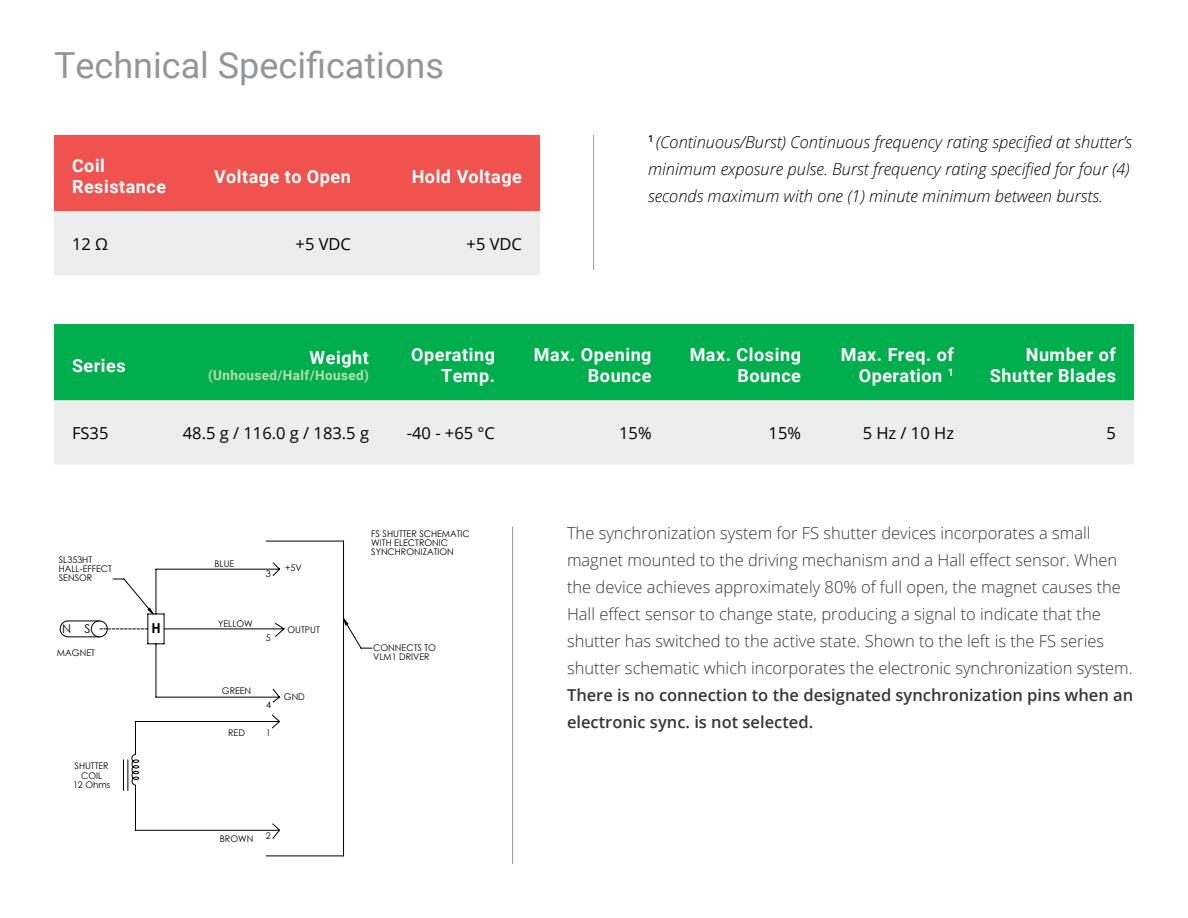
<style>
.page{position:relative;width:1188px;height:918px;background:#fff}
.page>*{position:absolute;margin:0;border:0;box-sizing:border-box;transform-origin:0 0}
.t1{font:36px "Roboto";color:#939598}
.t2{font:700 18px/21.6px "Roboto";letter-spacing:.03em;color:#fff;text-align:right}
.t3{font:300 16.5px/27px "Open Sans";color:#373636}
.t4{font:italic 300 16.5px/27px "Open Sans";color:#000}
.t5{font:600 16.5px/27px "Open Sans";color:#373636}
.t6{font:16.5px "Open Sans";color:#000}
.t7{font:700 13.65px "Century Gothic";color:#000}
.t8{font:700 13.5px "Roboto";letter-spacing:.03em;color:#b8ddae}
.t9{font:12.15px "Century Gothic";color:#000}
.t10{font:9.15px/9.1px "Century Gothic";color:#000}
.t11{font:9.15px "Century Gothic";color:#000;scale:.92 1}
</style>
<div class="page">
<svg style="left:54px;top:135px;width:486px;height:140px;background:#ee9997"></svg>
<hr style="left:593px;top:135px;width:1px;height:135px;background:#939598">
<div style="left:54px;top:324px;width:1080px;height:76px;background:#00ae4d"></div>
<div style="left:54px;top:400px;width:1080px;height:64px;background:#ededed"></div>
<svg style="left:60px;top:620px;width:8px;height:17px"></svg>
<svg style="left:68px;top:541px;width:276px;height:315px"></svg>
<svg style="left:91px;top:578px;width:281px;height:208px"></svg>
<hr style="left:512px;top:526px;width:1px;height:338px;background:#939598">
<h1 class="t1" style="left:54px;top:40px;width:391px">Technical Specifications</h1>
<p class="t2" style="left:72px;top:154px;width:96px;text-align:left">Coil<br>Resistance</p>
<p class="t2" style="left:214px;top:165px;width:138px">Voltage to Open</p>
<p class="t2" style="left:412px;top:165px;width:112px">Hold Voltage</p>
<p class="t6" style="left:72px;top:232px;width:38px">12 Ω</p>
<p class="t6" style="left:296px;top:232px;width:57px">+5 VDC</p>
<p class="t6" style="left:467px;top:232px;width:57px">+5 VDC</p>
<p class="t4" style="left:648px;top:128px;width:486px"><sup>1</sup> (Continuous/Burst) Continuous frequency rating specified at shutter’s minimum exposure pulse. Burst frequency rating specified for four (4) seconds maximum with one (1) minute minimum between bursts.</p>
<p class="t2" style="left:72px;top:354px;width:55px">Series</p>
<p class="t2" style="left:310px;top:346px;width:61px">Weight</p>
<p class="t8" style="left:208px;top:366px;width:162px">(Unhoused/Half/Housed)</p>
<p class="t2" style="left:411px;top:343px;width:85px">Operating<br>Temp.</p>
<p class="t2" style="left:534px;top:343px;width:119px">Max. Opening<br>Bounce</p>
<p class="t2" style="left:690px;top:343px;width:113px">Max. Closing<br>Bounce</p>
<p class="t2" style="left:841px;top:343px;width:115px">Max. Freq. of<br>Operation <sup>1</sup></p>
<p class="t2" style="left:990px;top:343px;width:128px">Number of<br>Shutter Blades</p>
<p class="t6" style="left:72px;top:421px;width:38px">FS35</p>
<p class="t6" style="left:183px;top:421px;width:188px">48.5 g / 116.0 g / 183.5 g</p>
<p class="t6" style="left:407px;top:421px;width:90px">-40 - +65 °C</p>
<p class="t6" style="left:619px;top:421px;width:34px">15%</p>
<p class="t6" style="left:769px;top:421px;width:34px">15%</p>
<p class="t6" style="left:863px;top:421px;width:93px">5 Hz / 10 Hz</p>
<p class="t6" style="left:1107px;top:421px;width:11px">5</p>
<p class="t10" style="left:59px;top:555px;width:55px">SL353HT<br>HALL-EFFECT<br>SENSOR</p>
<p class="t10" style="left:215px;top:559px;width:21px">BLUE</p>
<p class="t10" style="left:266px;top:569px;width:6px">3</p>
<p class="t10" style="left:285px;top:563px;width:18px">+5V</p>
<p class="t10" style="left:371px;top:529px;width:100px">FS SHUTTER SCHEMATIC<br>WITH ELECTRONIC<br>SYNCHRONIZATION</p>
<p class="t9" style="left:62px;top:620px;width:30px">N S</p>
<p class="t7" style="left:152px;top:618px;width:11px">H</p>
<p class="t10" style="left:218px;top:619px;width:36px">YELLOW</p>
<p class="t10" style="left:266px;top:633px;width:6px">5</p>
<p class="t10" style="left:287px;top:625px;width:34px">OUTPUT</p>
<p class="t10" style="left:57px;top:648px;width:40px">MAGNET</p>
<p class="t10" style="left:373px;top:643px;width:64px">CONNECTS TO<br>VLM1 DRIVER</p>
<p class="t10" style="left:222px;top:686px;width:31px">GREEN</p>
<p class="t10" style="left:266px;top:700px;width:7px">4</p>
<p class="t10" style="left:284px;top:692px;width:23px">GND</p>
<p class="t10" style="left:228px;top:727px;width:18px">RED</p>
<p class="t11" style="left:266px;top:726px;width:7px">1</p>
<p class="t3" style="left:567px;top:519px;width:567px">The synchronization system for FS shutter devices incorporates a small magnet mounted to the driving mechanism and a Hall effect sensor. When the device achieves approximately 80% of full open, the magnet causes the Hall effect sensor to change state, producing a signal to indicate that the shutter has switched to the active state. Shown to the left is the FS series shutter schematic which incorporates the electronic synchronization system.</p>
<p class="t5" style="left:567px;top:681px;width:568px">There is no connection to the designated synchronization pins when an electronic sync. is not selected.</p>
<p class="t10" style="left:73px;top:761px;width:39px;text-align:center">SHUTTER<br>COIL<br>12 Ohms</p>
<p class="t10" style="left:220px;top:834px;width:35px">BROWN</p>
<p class="t10" style="left:266px;top:831px;width:6px">2</p>
</div>
